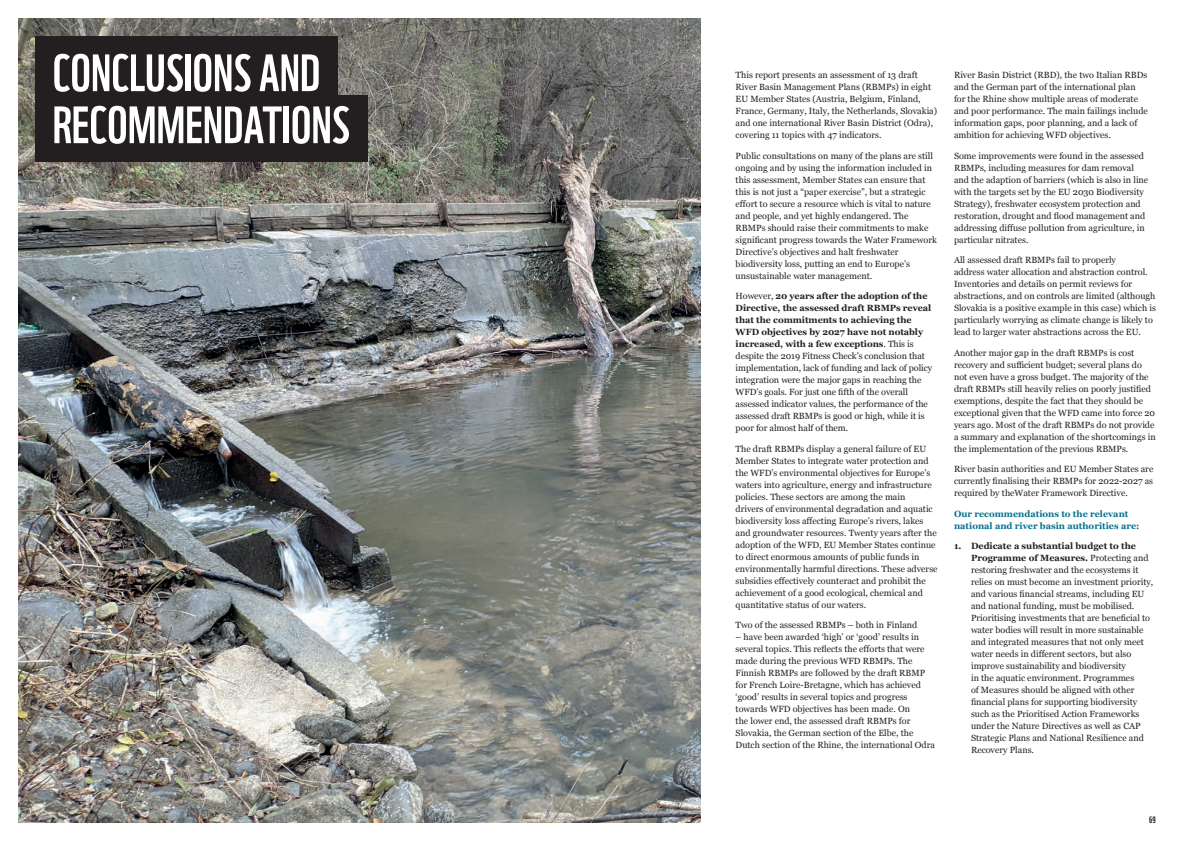
<style>
.page{position:relative;width:1191px;height:842px;background:#fff}
.page>*{position:absolute;margin:0;border:0;box-sizing:border-box;transform-origin:0 0}
.t1{font:51px/52px "WWF";color:#fff}
.t2{font:9px/12px "Georgia";color:#231f20}
.t3{font:700 9px/12px "Georgia";color:#00718e}
.t4{font:9px "WWF";color:#231f20}
.s1{font-weight:700}
</style>
<div class="page">
<img style="left:18px;top:19px;width:682px;height:804px">
<div style="left:35px;top:37px;width:302px;height:72px;background:#231f20"></div>
<div style="left:35px;top:95px;width:333px;height:67px;background:#231f20"></div>
<h1 class="t1" style="left:53px;top:42px;width:299px">CONCLUSIONS AND<br>RECOMMENDATIONS</h1>
<p class="t2" style="left:735px;top:69px;width:203px">This report presents an assessment of 13 draft River Basin Management Plans (RBMPs) in eight EU Member States (Austria, Belgium, Finland, France, Germany, Italy, the Netherlands, Slovakia) and one international River Basin District (Odra), covering 11 topics with 47 indicators.</p>
<p class="t2" style="left:735px;top:149px;width:203px">Public consultations on many of the plans are still ongoing and by using the information included in this assessment, Member States can ensure that this is not just a “paper exercise”, but a strategic effort to secure a resource which is vital to nature and people, and yet highly endangered. The RBMPs should raise their commitments to make significant progress towards the Water Framework Directive’s objectives and halt freshwater biodiversity loss, putting an end to Europe’s unsustainable water management.</p>
<p class="t2" style="left:735px;top:290px;width:198px">However, <span class="s1">20 years after the adoption of the Directive, the assessed draft RBMPs reveal that the commitments to achieving the WFD objectives by 2027 have not notably increased, with a few exceptions</span>. This is despite the 2019 Fitness Check’s conclusion that implementation, lack of funding and lack of policy integration were the major gaps in reaching the WFD’s goals. For just one fifth of the overall assessed indicator values, the performance of the assessed draft RBMPs is good or high, while it is poor for almost half of them.</p>
<p class="t2" style="left:735px;top:442px;width:203px">The draft RBMPs display a general failure of EU Member States to integrate water protection and the WFD’s environmental objectives for Europe’s waters into agriculture, energy and infrastructure policies. These sectors are among the main<br>drivers of environmental degradation and aquatic biodiversity loss affecting Europe’s rivers, lakes and groundwater resources. Twenty years after the adoption of the WFD, EU Member States continue to direct enormous amounts of public funds in environmentally harmful directions. These adverse subsidies effectively counteract and prohibit the achievement of a good ecological, chemical and quantitative status of our waters.</p>
<p class="t2" style="left:735px;top:619px;width:183px">Two of the assessed RBMPs – both in Finland</p>
<p class="t2" style="left:735px;top:631px;width:201px">– have been awarded ‘high’ or ‘good’ results in several topics. This reflects the efforts that were made during the previous WFD RBMPs. The Finnish RBMPs are followed by the draft RBMP for French Loire-Bretagne, which has achieved ‘good’ results in several topics and progress towards WFD objectives has been made. On<br>the lower end, the assessed draft RBMPs for Slovakia, the German section of the Elbe, the Dutch section of the Rhine, the international Odra</p>
<p class="t2" style="left:954px;top:69px;width:195px">River Basin District (RBD), the two Italian RBDs and the German part of the international plan for the Rhine show multiple areas of moderate and poor performance. The main failings include information gaps, poor planning, and a lack of ambition for achieving WFD objectives.</p>
<p class="t2" style="left:954px;top:149px;width:196px">Some improvements were found in the assessed RBMPs, including measures for dam removal and the adaption of barriers (which is also in line with the targets set by the EU 2030 Biodiversity Strategy), freshwater ecosystem protection and restoration, drought and flood management and addressing diffuse pollution from agriculture, in particular nitrates.</p>
<p class="t2" style="left:954px;top:254px;width:203px">All assessed draft RBMPs fail to properly<br>address water allocation and abstraction control.<br>Inventories and details on permit reviews for abstractions, and on controls are limited (although Slovakia is a positive example in this case) which is particularly worrying as climate change is likely to lead to larger water abstractions across the EU.</p>
<p class="t2" style="left:954px;top:346px;width:203px">Another major gap in the draft RBMPs is cost recovery and sufficient budget; several plans do not even have a gross budget. The majority of the draft RBMPs still heavily relies on poorly justified exemptions, despite the fact that they should be exceptional given that the WFD came into force 20 years ago. Most of the draft RBMPs do not provide a summary and explanation of the shortcomings in the implementation of the previous RBMPs.</p>
<p class="t2" style="left:954px;top:463px;width:201px;text-align:justify">River basin authorities and EU Member States are currently finalising their RBMPs for 2022-2027 as required by theWater Framework Directive.</p>
<p class="t3" style="left:954px;top:507px;width:187px">Our recommendations to the relevant national and river basin authorities are:</p>
<p class="t2" style="left:971px;top:540px;width:184px;text-indent:-17px"><span class="s1">1. Dedicate a substantial budget to the Programme of Measures.</span> Protecting and restoring freshwater and the ecosystems it relies on must become an investment priority, and various financial streams, including EU and national funding, must be mobilised.<br>Prioritising investments that are beneficial to water bodies will result in more sustainable and integrated measures that not only meet water needs in different sectors, but also improve sustainability and biodiversity<br>in the aquatic environment. Programmes<br>of Measures should be aligned with other financial plans for supporting biodiversity such as the Prioritised Action Frameworks under the Nature Directives as well as CAP Strategic Plans and National Resilience and Recovery Plans.</p>
<p class="t4" style="left:1149px;top:813px;width:8px">69</p>
</div>
